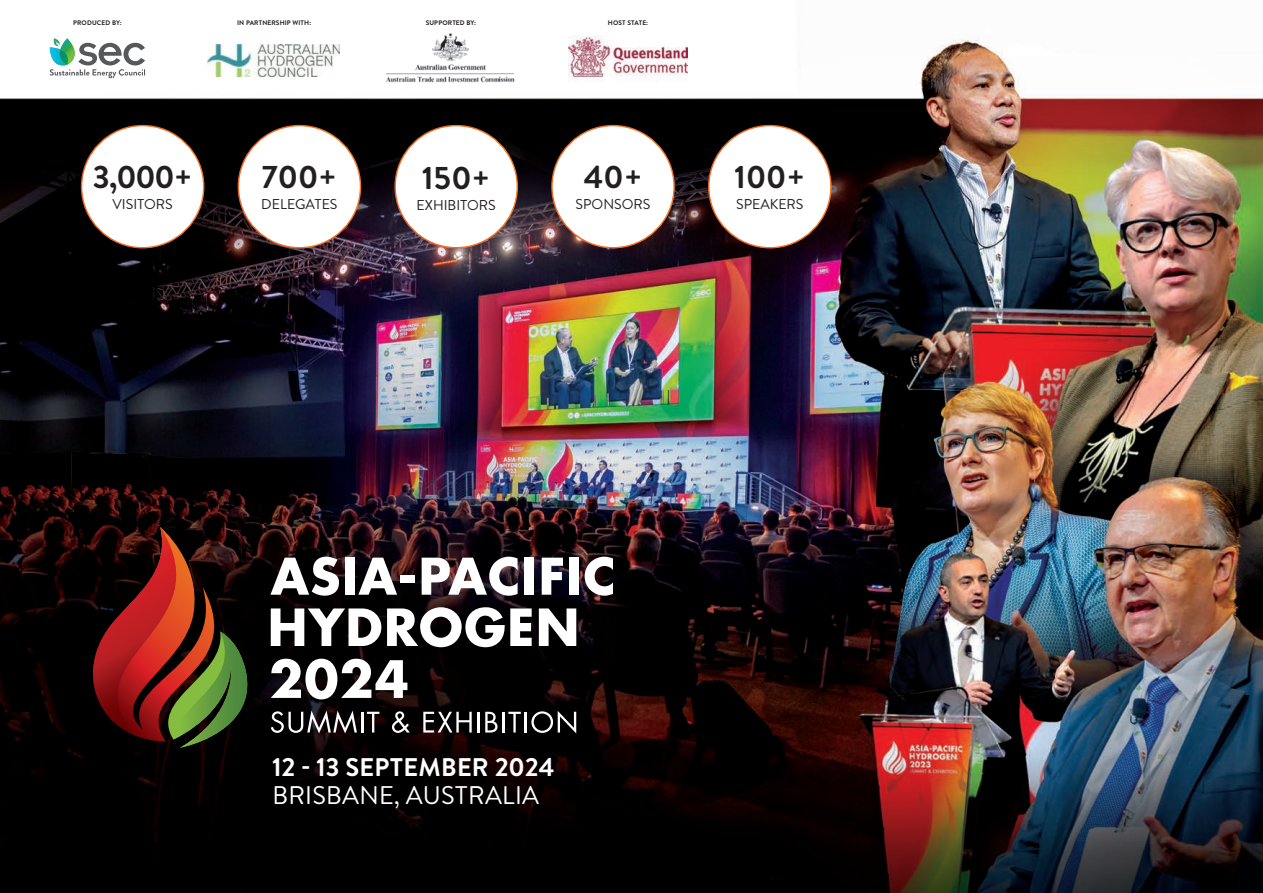
<style>
.page{position:relative;width:1263px;height:893px;background:#fff}
.page>*{position:absolute;margin:0;border:0;box-sizing:border-box;transform-origin:0 0}
.t1{font:700 31.5px "Brandon Text";color:#231f20}
.t2{font:700 25.5px "Brandon Text";letter-spacing:.01em;color:#fff}
.t3{font:25.5px "Brandon Text";letter-spacing:.01em;color:#fff}
.t4{font:14.25px "Brandon Text";color:#231f20}
.t5{font:700 6.6px "Brandon Text";letter-spacing:.02em;color:#231f20}
</style>
<div class="page">
<img style="left:0;top:39px;width:1263px;height:854px">
<div style="left:82px;top:126px;width:122px;height:122px;background:#fff;border-radius:50%"></div>
<div style="left:238px;top:126px;width:122px;height:122px;background:#fff;border-radius:50%"></div>
<div style="left:395px;top:126px;width:122px;height:122px;background:#fff;border-radius:50%"></div>
<div style="left:552px;top:126px;width:122px;height:122px;background:#fff;border-radius:50%"></div>
<div style="left:709px;top:126px;width:122px;height:122px;background:#fff;border-radius:50%"></div>
<svg style="left:50px;top:38px;width:95px;height:40px"></svg>
<img style="left:207px;top:44px;width:133px;height:33px">
<svg style="left:380px;top:39px;width:141px;height:52px"></svg>
<img style="left:385px;top:33px;width:131px;height:50px">
<svg style="left:271px;top:710px;width:86px;height:23px"></svg>
<hr style="left:361px;top:712px;width:2px;height:20px;background:#fff">
<svg style="left:367px;top:712px;width:12px;height:20px"></svg>
<svg style="left:392px;top:711px;width:18px;height:22px"></svg>
<svg style="left:423px;top:712px;width:49px;height:20px"></svg>
<hr style="left:477px;top:712px;width:3px;height:20px;background:#fff">
<svg style="left:485px;top:712px;width:12px;height:20px"></svg>
<hr style="left:502px;top:712px;width:3px;height:20px;background:#fff">
<svg style="left:508px;top:712px;width:13px;height:20px"></svg>
<hr style="left:525px;top:712px;width:2px;height:20px;background:#fff">
<svg style="left:531px;top:711px;width:45px;height:22px"></svg>
<svg style="left:271px;top:607px;width:305px;height:40px"></svg>
<svg style="left:270px;top:557px;width:69px;height:39px"></svg>
<div style="left:345px;top:558px;width:9px;height:37px;background:#fff"></div>
<svg style="left:358px;top:558px;width:39px;height:37px"></svg>
<div style="left:401px;top:575px;width:14px;height:8px;background:#fff"></div>
<svg style="left:422px;top:557px;width:96px;height:39px"></svg>
<div style="left:525px;top:558px;width:9px;height:37px;background:#fff"></div>
<svg style="left:542px;top:558px;width:21px;height:37px"></svg>
<div style="left:569px;top:558px;width:10px;height:37px;background:#fff"></div>
<svg style="left:585px;top:557px;width:28px;height:39px"></svg>
<svg style="left:67px;top:527px;width:190px;height:221px"></svg>
<svg style="left:271px;top:659px;width:136px;height:40px"></svg>
<img style="left:568px;top:36px;width:120px;height:52px">
<p class="t5" style="left:73px;top:18px;width:50px">PRODUCED BY:</p>
<p class="t5" style="left:237px;top:18px;width:76px">IN PARTNERSHIP WITH:</p>
<p class="t5" style="left:426px;top:18px;width:52px">SUPPORTED BY:</p>
<p class="t5" style="left:608px;top:18px;width:42px">HOST STATE:</p>
<h1 class="t1" style="left:93px;top:155px;width:101px">3,000+</h1>
<h3 class="t4" style="left:113px;top:194px;width:62px">VISITORS</h3>
<h1 class="t1" style="left:262px;top:155px;width:77px">700+</h1>
<h3 class="t4" style="left:261px;top:194px;width:78px">DELEGATES</h3>
<h1 class="t1" style="left:422px;top:156px;width:70px">150+</h1>
<h3 class="t4" style="left:417px;top:195px;width:81px">EXHIBITORS</h3>
<h1 class="t1" style="left:583px;top:155px;width:61px">40+</h1>
<h3 class="t4" style="left:576px;top:194px;width:76px">SPONSORS</h3>
<h1 class="t1" style="left:734px;top:155px;width:73px">100+</h1>
<h3 class="t4" style="left:736px;top:194px;width:69px">SPEAKERS</h3>
<h2 class="t2" style="left:272px;top:749px;width:284px">12 - 13 SEPTEMBER 2024</h2>
<h2 class="t3" style="left:272px;top:778px;width:268px">BRISBANE, AUSTRALIA</h2>
</div>
